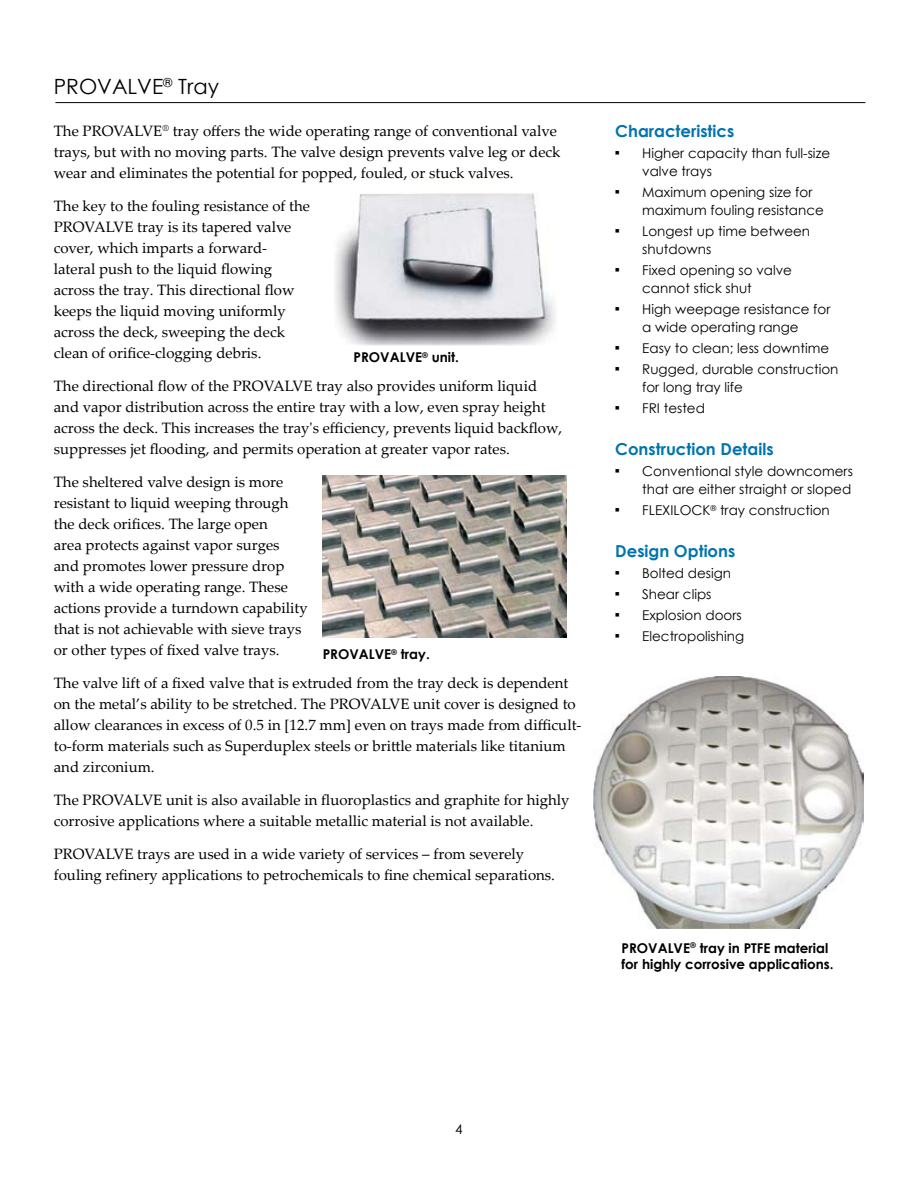
<style>
.page{position:relative;width:918px;height:1188px;background:#fff}
.page>*{position:absolute;margin:0;border:0;box-sizing:border-box;transform-origin:0 0}
.t1{font:21px "Century Gothic";color:#000}
.t2{font:700 16.5px "Century Gothic";color:#0074ad}
.t3{font:15px/21px "Palatino Linotype";color:#000}
.t4{font:13.5px/18px "Century Gothic";color:#000}
.t5{font:700 13.5px/16.5px "Century Gothic";color:#000}
</style>
<div class="page">
<hr style="left:55px;top:102px;width:810px;height:1px;background:#000">
<img style="left:334px;top:193px;width:221px;height:152px">
<img style="left:323px;top:476px;width:244px;height:162px">
<img style="left:593px;top:677px;width:270px;height:251px">
<h1 class="t1" style="left:54px;top:72px;width:167px">PROVALVE<sup>®</sup> Tray</h1>
<p class="t3" style="left:54px;top:120px;width:508px">The PROVALVE<sup>®</sup> tray offers the wide operating range of conventional valve trays, but with no moving parts. The valve design prevents valve leg or deck wear and eliminates the potential for popped, fouled, or stuck valves.</p>
<p class="t3" style="left:54px;top:195px;width:258px">The key to the fouling resistance of the PROVALVE tray is its tapered valve cover, which imparts a forward‐ lateral push to the liquid flowing across the tray. This directional flow keeps the liquid moving uniformly across the deck, sweeping the deck clean of orifice‐clogging debris.</p>
<p class="t3" style="left:54px;top:375px;width:510px">The directional flow of the PROVALVE tray also provides uniform liquid and vapor distribution across the entire tray with a low, even spray height across the deck. This increases the trayʹs efficiency, prevents liquid backflow, suppresses jet flooding, and permits operation at greater vapor rates.</p>
<p class="t3" style="left:54px;top:471px;width:255px">The sheltered valve design is more resistant to liquid weeping through the deck orifices. The large open<br>area protects against vapor surges and promotes lower pressure drop with a wide operating range. These actions provide a turndown capability that is not achievable with sieve trays or other types of fixed valve trays.</p>
<p class="t3" style="left:54px;top:672px;width:529px">The valve lift of a fixed valve that is extruded from the tray deck is dependent on the metal’s ability to be stretched. The PROVALVE unit cover is designed to allow clearances in excess of 0.5 in [12.7 mm] even on trays made from difficult‐ to‐form materials such as Superduplex steels or brittle materials like titanium and zirconium.</p>
<p class="t3" style="left:54px;top:789px;width:517px">The PROVALVE unit is also available in fluoroplastics and graphite for highly corrosive applications where a suitable metallic material is not available.</p>
<p class="t3" style="left:54px;top:843px;width:503px">PROVALVE trays are used in a wide variety of services – from severely fouling refinery applications to petrochemicals to fine chemical separations.</p>
<p class="t5" style="left:354px;top:349px;width:107px">PROVALVE<sup>®</sup> unit.</p>
<p class="t5" style="left:323px;top:645px;width:109px">PROVALVE<sup>®</sup> tray.</p>
<p class="t2" style="left:615px;top:119px;width:121px">Characteristics</p>
<p class="t4" style="left:642px;top:144px;width:189px;text-indent:-27px">■ Higher capacity than full-size valve trays</p>
<p class="t4" style="left:642px;top:183px;width:183px;text-indent:-27px">■ Maximum opening size for maximum fouling resistance</p>
<p class="t4" style="left:642px;top:222px;width:169px;text-indent:-27px">■ Longest up time between shutdowns</p>
<p class="t4" style="left:642px;top:261px;width:151px;text-indent:-27px">■ Fixed opening so valve cannot stick shut</p>
<p class="t4" style="left:615px;top:300px;width:217px;text-align:center">■ High weepage resistance for a wide operating range</p>
<p class="t4" style="left:615px;top:339px;width:215px">■ Easy to clean; less downtime</p>
<p class="t4" style="left:642px;top:360px;width:198px;text-indent:-27px">■ Rugged, durable construction for long tray life</p>
<p class="t4" style="left:615px;top:399px;width:91px">■ FRI tested</p>
<p class="t2" style="left:615px;top:437px;width:160px">Construction Details</p>
<p class="t4" style="left:615px;top:462px;width:239px;text-align:right">■ Conventional style downcomers that are either straight or sloped</p>
<p class="t4" style="left:615px;top:501px;width:216px">■ FLEXILOCK<sup>®</sup> tray construction</p>
<p class="t2" style="left:615px;top:539px;width:122px">Design Options</p>
<p class="t4" style="left:615px;top:564px;width:117px">■ Bolted design</p>
<p class="t4" style="left:615px;top:585px;width:98px">■ Shear clips</p>
<p class="t4" style="left:615px;top:606px;width:128px">■ Explosion doors</p>
<p class="t4" style="left:615px;top:627px;width:130px">■ Electropolishing</p>
<p class="t5" style="left:622px;top:939px;width:213px">PROVALVE<sup>®</sup> tray in PTFE material for highly corrosive applications.</p>
<p class="t4" style="left:455px;top:1120px;width:9px">4</p>
</div>
